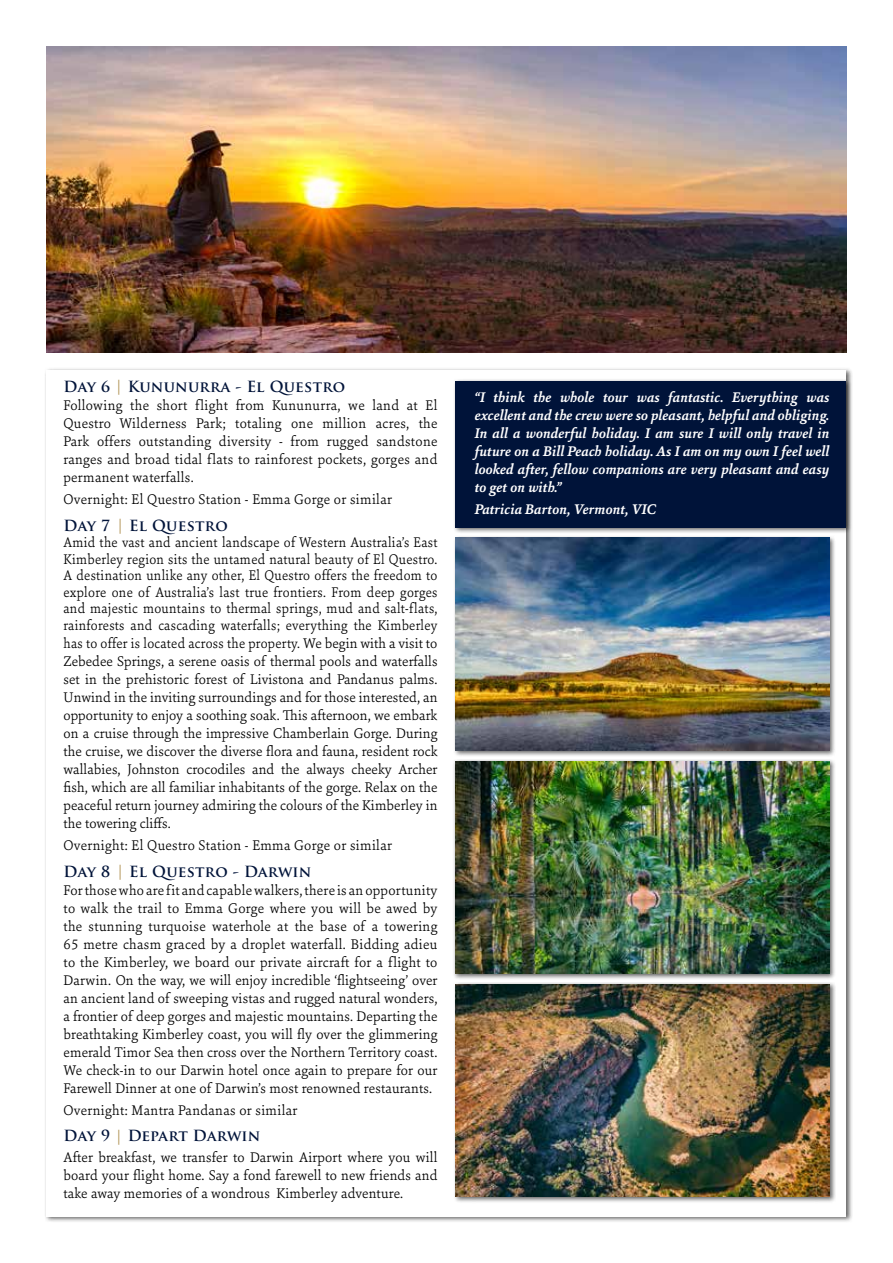
<style>
.page{position:relative;width:893px;height:1263px;background:#fff}
.page>*{position:absolute;margin:0;border:0;box-sizing:border-box;transform-origin:0 0}
.t1{font:300 15px/18px "Sina Nova";letter-spacing:.02em;color:#000;text-align:justify}
.t2{font:300 15px/18px "Sina Nova";letter-spacing:.02em;color:#000;text-align:justify;scale:.96 1}
.t3{font:italic 700 15px/18px "Sina Nova";color:#fff;text-align:justify}
.t4{font:700 15px "Trajan Pro";letter-spacing:.01em;color:#001339}
.s1{color:#b4975a}
</style>
<div class="page">
<div style="left:44px;top:367px;width:809px;height:856px;background:#000;opacity:.6"></div>
<div style="left:47px;top:370px;width:799px;height:846px;background:#fff"></div>
<img style="left:47px;top:47px;width:799px;height:306px">
<div style="left:453px;top:378px;width:399px;height:156px;background:#000;opacity:.6"></div>
<div style="left:455px;top:381px;width:391px;height:146px;background:#001339"></div>
<div style="left:453px;top:535px;width:383px;height:222px;background:#000;opacity:.6"></div>
<img style="left:455px;top:538px;width:374px;height:212px">
<div style="left:453px;top:981px;width:383px;height:222px;background:#000;opacity:.6"></div>
<img style="left:456px;top:984px;width:373px;height:213px">
<div style="left:452px;top:759px;width:384px;height:221px;background:#000;opacity:.6"></div>
<img style="left:455px;top:761px;width:374px;height:213px">
<p class="t4" style="left:63px;top:377px;width:283px">Day 6 <span class="s1">|</span> Kununurra - El Questro</p>
<p class="t1" style="left:63px;top:396px;width:376px">Following the short flight from Kununurra, we land at El Questro Wilderness Park; totaling one million acres, the Park offers outstanding diversity - from rugged sandstone ranges and broad tidal flats to rainforest pockets, gorges and permanent waterfalls.</p>
<p class="t1" style="left:63px;top:490px;width:330px">Overnight: El Questro Station - Emma Gorge or similar</p>
<p class="t4" style="left:63px;top:516px;width:166px">Day 7 <span class="s1">|</span> El Questro</p>
<p class="t2" style="left:63px;top:534px;width:391px;line-height:16.5px">Amid the vast and ancient landscape of Western Australia’s East Kimberley region sits the untamed natural beauty of El Questro.<br>A destination unlike any other, El Questro offers the freedom to explore one of Australia’s last true frontiers. From deep gorges and majestic mountains to thermal springs, mud and salt-flats, rainforests and cascading waterfalls; everything the Kimberley</p>
<p class="t2" style="left:63px;top:633px;width:391px">has to offer is located across the property. We begin with a visit to Zebedee Springs, a serene oasis of thermal pools and waterfalls set in the prehistoric forest of Livistona and Pandanus palms.<br>Unwind in the inviting surroundings and for those interested, an opportunity to enjoy a soothing soak. This afternoon, we embark on a cruise through the impressive Chamberlain Gorge. During the cruise, we discover the diverse flora and fauna, resident rock wallabies, Johnston crocodiles and the always cheeky Archer fish, which are all familiar inhabitants of the gorge. Relax on the peaceful return journey admiring the colours of the Kimberley in the towering cliffs.</p>
<p class="t1" style="left:63px;top:836px;width:330px">Overnight: El Questro Station - Emma Gorge or similar</p>
<p class="t4" style="left:63px;top:862px;width:250px">Day 8 <span class="s1">|</span> El Questro - Darwin</p>
<p class="t1" style="left:63px;top:880px;width:376px">For those who are fit and capable walkers, there is an opportunity to walk the trail to Emma Gorge where you will be awed by the stunning turquoise waterhole at the base of a towering 65 metre chasm graced by a droplet waterfall. Bidding adieu to the Kimberley, we board our private aircraft for a flight to Darwin. On the way, we will enjoy incredible ‘flightseeing’ over an ancient land of sweeping vistas and rugged natural wonders, a frontier of deep gorges and majestic mountains. Departing the breathtaking Kimberley coast, you will fly over the glimmering emerald Timor Sea then cross over the Northern Territory coast.<br>We check-in to our Darwin hotel once again to prepare for our Farewell Dinner at one of Darwin’s most renowned restaurants.</p>
<p class="t1" style="left:63px;top:1100px;width:236px">Overnight: Mantra Pandanas or similar</p>
<p class="t4" style="left:63px;top:1127px;width:198px">Day 9 <span class="s1">|</span> Depart Darwin</p>
<p class="t1" style="left:63px;top:1147px;width:376px">After breakfast, we transfer to Darwin Airport where you will board your flight home. Say a fond farewell to new friends and take away memories of a wondrous Kimberley adventure.</p>
<p class="t3" style="left:475px;top:388px;width:356px">“I think the whole tour was fantastic. Everything was excellent and the crew were so pleasant, helpful and obliging.<br>In all a wonderful holiday. I am sure I will only travel in future on a Bill Peach holiday. As I am on my own I feel well looked after, fellow companions are very pleasant and easy to get on with.”</p>
<p class="t3" style="left:475px;top:500px;width:183px">Patricia Barton, Vermont, VIC</p>
</div>
